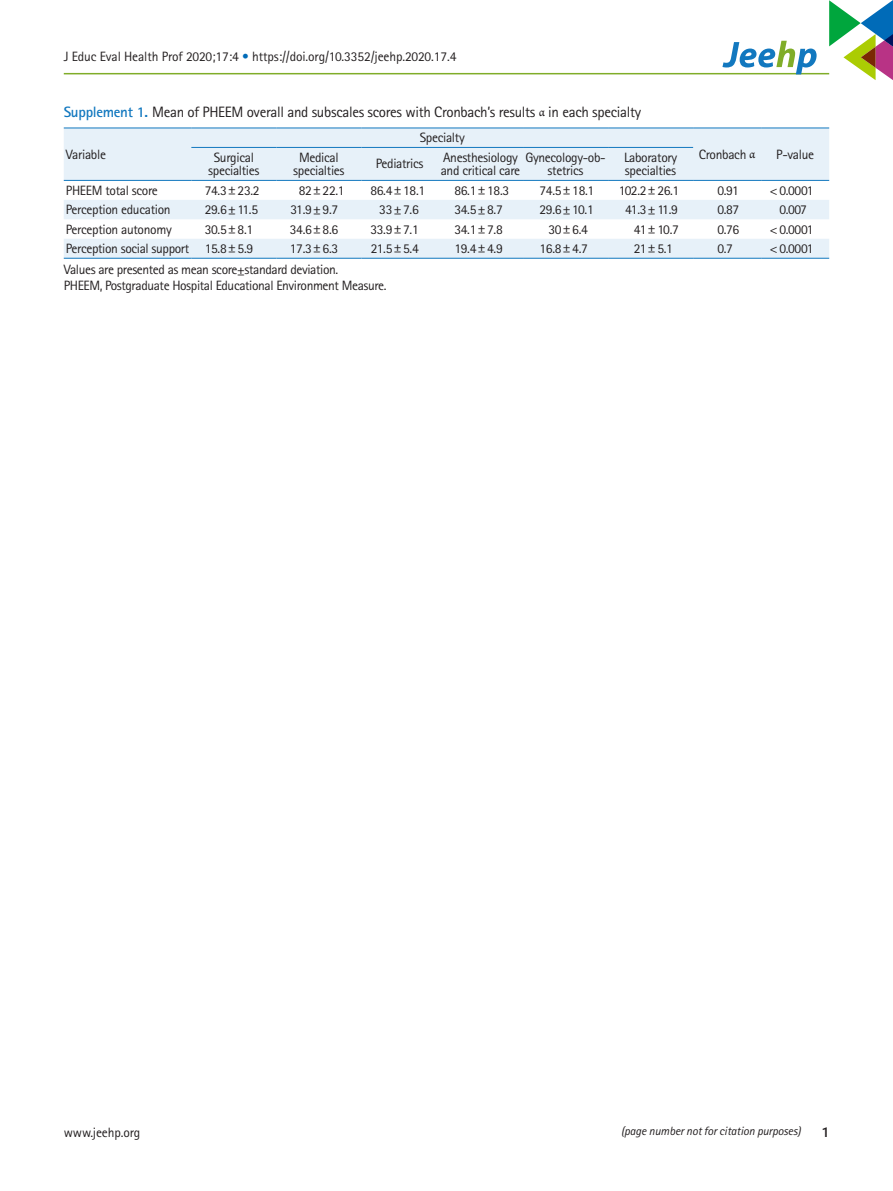
<style>
.page{position:relative;width:893px;height:1191px;background:#fff}
.page>*{position:absolute;margin:0;border:0;box-sizing:border-box;transform-origin:0 0}
.table-caption{font:15px "Rotis Sans Serif Std";letter-spacing:-.02em;color:#231f20}
.tbody{font:13.5px/13.5px "Rotis Sans Serif Std";letter-spacing:-.025em;color:#231f20}
.table-wrap-foot{font:13.5px "Rotis Sans Serif Std";letter-spacing:-.03em;color:#231f20}
.table-wrap-foot-2{font:13.5px "Rotis Sans Serif Std";letter-spacing:-.01em;color:#231f20}
.t1{font:500 13.5px "Roboto";color:#231f20}
.t2{font:italic 12px "Rotis Sans Serif Std";letter-spacing:-.01em;color:#231f20}
.s1{color:#006bb8}
.s2{font-weight:700;color:#1278bf}
.s3{font-family:"Arno Pro";font-size:13.5px}
.s4{font-family:"Arno Pro"}
</style>
<div class="page">
<hr style="left:64px;top:73px;width:765px;height:1px;background:#80ad29">
<svg style="left:829px;top:0;width:64px;height:80px"></svg>
<svg style="left:722px;top:41px;width:95px;height:33px"></svg>
<svg style="left:64px;top:129px;width:765px;height:90px;fill:#e7f1f9"></svg>
<div style="left:64px;top:239px;width:765px;height:19px;background:#e7f1f9"></div>
<hr style="left:64px;top:258px;width:127px;height:1px;background:#1278bf">
<hr style="left:191px;top:258px;width:85px;height:1px;background:#1278bf">
<hr style="left:276px;top:258px;width:85px;height:1px;background:#1278bf">
<hr style="left:361px;top:258px;width:77px;height:1px;background:#1278bf">
<hr style="left:438px;top:258px;width:85px;height:1px;background:#1278bf">
<hr style="left:523px;top:258px;width:85px;height:1px;background:#1278bf">
<hr style="left:608px;top:258px;width:85px;height:1px;background:#1278bf">
<hr style="left:693px;top:258px;width:68px;height:1px;background:#1278bf">
<hr style="left:761px;top:258px;width:68px;height:1px;background:#1278bf">
<hr style="left:64px;top:128px;width:127px;height:1px;background:#1278bf">
<hr style="left:64px;top:180px;width:127px;height:1px;background:#1278bf">
<hr style="left:191px;top:128px;width:85px;height:1px;background:#1278bf">
<hr style="left:276px;top:128px;width:85px;height:1px;background:#1278bf">
<hr style="left:361px;top:128px;width:77px;height:1px;background:#1278bf">
<hr style="left:438px;top:128px;width:85px;height:1px;background:#1278bf">
<hr style="left:523px;top:128px;width:85px;height:1px;background:#1278bf">
<hr style="left:608px;top:128px;width:85px;height:1px;background:#1278bf">
<hr style="left:693px;top:128px;width:68px;height:1px;background:#1278bf">
<hr style="left:761px;top:128px;width:68px;height:1px;background:#1278bf">
<hr style="left:693px;top:180px;width:68px;height:1px;background:#1278bf">
<hr style="left:761px;top:180px;width:68px;height:1px;background:#1278bf">
<hr style="left:191px;top:147px;width:85px;height:1px;background:#1278bf">
<hr style="left:276px;top:147px;width:85px;height:1px;background:#1278bf">
<hr style="left:361px;top:147px;width:77px;height:1px;background:#1278bf">
<hr style="left:438px;top:147px;width:85px;height:1px;background:#1278bf">
<hr style="left:523px;top:147px;width:85px;height:1px;background:#1278bf">
<hr style="left:608px;top:147px;width:85px;height:1px;background:#1278bf">
<hr style="left:191px;top:180px;width:85px;height:1px;background:#1278bf">
<hr style="left:276px;top:180px;width:85px;height:1px;background:#1278bf">
<hr style="left:361px;top:180px;width:77px;height:1px;background:#1278bf">
<hr style="left:438px;top:180px;width:85px;height:1px;background:#1278bf">
<hr style="left:523px;top:180px;width:85px;height:1px;background:#1278bf">
<hr style="left:608px;top:180px;width:85px;height:1px;background:#1278bf">
<p class="table-wrap-foot-2" style="left:64px;top:49px;width:394px">J Educ Eval Health Prof 2020;17:4 <span class="s1">•</span> https://doi.org/10.3352/jeehp.2020.17.4</p>
<p class="table-caption" style="left:64px;top:103px;width:579px"><span class="s2">Supplement 1.</span> Mean of PHEEM overall and subscales scores with Cronbach’s results <span class="s3">α</span> in each specialty</p>
<p class="tbody" style="left:66px;top:147px;width:42px">Variable</p>
<p class="tbody" style="left:420px;top:131px;width:47px">Specialty</p>
<p class="tbody" style="left:214px;top:150px;width:42px">Surgical</p>
<p class="tbody" style="left:699px;top:147px;width:58px">Cronbach <span class="s4">α</span></p>
<p class="tbody" style="left:776px;top:147px;width:39px">P-value</p>
<p class="tbody" style="left:208px;top:164px;width:53px">specialties</p>
<p class="tbody" style="left:376px;top:157px;width:49px">Pediatrics</p>
<p class="tbody" style="left:441px;top:150px;width:81px">Anesthesiology and critical care</p>
<p class="tbody" style="left:525px;top:150px;width:82px;text-align:center">Gynecology-ob&shy;stetrics</p>
<p class="tbody" style="left:624px;top:150px;width:55px">Laboratory</p>
<p class="tbody" style="left:299px;top:150px;width:41px">Medical</p>
<p class="tbody" style="left:293px;top:164px;width:53px">specialties</p>
<p class="tbody" style="left:625px;top:164px;width:53px">specialties</p>
<p class="tbody" style="left:66px;top:183px;width:94px">PHEEM total score</p>
<p class="tbody" style="left:205px;top:183px;width:56px">74.3±23.2</p>
<p class="tbody" style="left:299px;top:183px;width:47px">82±22.1</p>
<p class="tbody" style="left:370px;top:183px;width:56px">86.4±18.1</p>
<p class="tbody" style="left:454px;top:183px;width:56px">86.1±18.3</p>
<p class="tbody" style="left:539px;top:183px;width:56px">74.5±18.1</p>
<p class="tbody" style="left:619px;top:183px;width:62px">102.2±26.1</p>
<p class="tbody" style="left:717px;top:183px;width:23px">0.91</p>
<p class="tbody" style="left:770px;top:183px;width:45px">&lt;0.0001</p>
<p class="tbody" style="left:66px;top:203px;width:106px">Perception education</p>
<p class="tbody" style="left:205px;top:203px;width:55px">29.6±11.5</p>
<p class="tbody" style="left:290px;top:203px;width:49px">31.9±9.7</p>
<p class="tbody" style="left:379px;top:203px;width:41px">33±7.6</p>
<p class="tbody" style="left:454px;top:203px;width:50px">34.5±8.7</p>
<p class="tbody" style="left:539px;top:203px;width:56px">29.6±10.1</p>
<p class="tbody" style="left:625px;top:203px;width:54px">41.3±11.9</p>
<p class="tbody" style="left:717px;top:203px;width:23px">0.87</p>
<p class="tbody" style="left:779px;top:203px;width:29px">0.007</p>
<p class="tbody" style="left:66px;top:222px;width:107px">Perception autonomy</p>
<p class="tbody" style="left:205px;top:222px;width:50px">30.5±8.1</p>
<p class="tbody" style="left:290px;top:222px;width:50px">34.6±8.6</p>
<p class="tbody" style="left:370px;top:222px;width:50px">33.9±7.1</p>
<p class="tbody" style="left:454px;top:222px;width:50px">34.1±7.8</p>
<p class="tbody" style="left:548px;top:222px;width:41px">30±6.4</p>
<p class="tbody" style="left:634px;top:222px;width:46px">41±10.7</p>
<p class="tbody" style="left:717px;top:222px;width:23px">0.76</p>
<p class="tbody" style="left:770px;top:222px;width:45px">&lt;0.0001</p>
<p class="tbody" style="left:66px;top:241px;width:125px">Perception social support</p>
<p class="tbody" style="left:205px;top:241px;width:50px">15.8±5.9</p>
<p class="tbody" style="left:290px;top:241px;width:50px">17.3±6.3</p>
<p class="tbody" style="left:371px;top:241px;width:49px">21.5±5.4</p>
<p class="tbody" style="left:454px;top:241px;width:50px">19.4±4.9</p>
<p class="tbody" style="left:539px;top:241px;width:50px">16.8±4.7</p>
<p class="tbody" style="left:634px;top:241px;width:41px">21±5.1</p>
<p class="tbody" style="left:717px;top:241px;width:17px">0.7</p>
<p class="tbody" style="left:770px;top:241px;width:45px">&lt;0.0001</p>
<p class="table-wrap-foot" style="left:64px;top:261px;width:276px">Values are presented as mean score±standard deviation.</p>
<p class="table-wrap-foot" style="left:64px;top:278px;width:324px">PHEEM, Postgraduate Hospital Educational Environment Measure.</p>
<p class="t2" style="left:621px;top:1124px;width:181px">(page number not for citation purposes)</p>
<p class="table-wrap-foot-2" style="left:64px;top:1124px;width:78px">www.jeehp.org</p>
<p class="t1" style="left:822px;top:1123px;width:9px">1</p>
</div>
